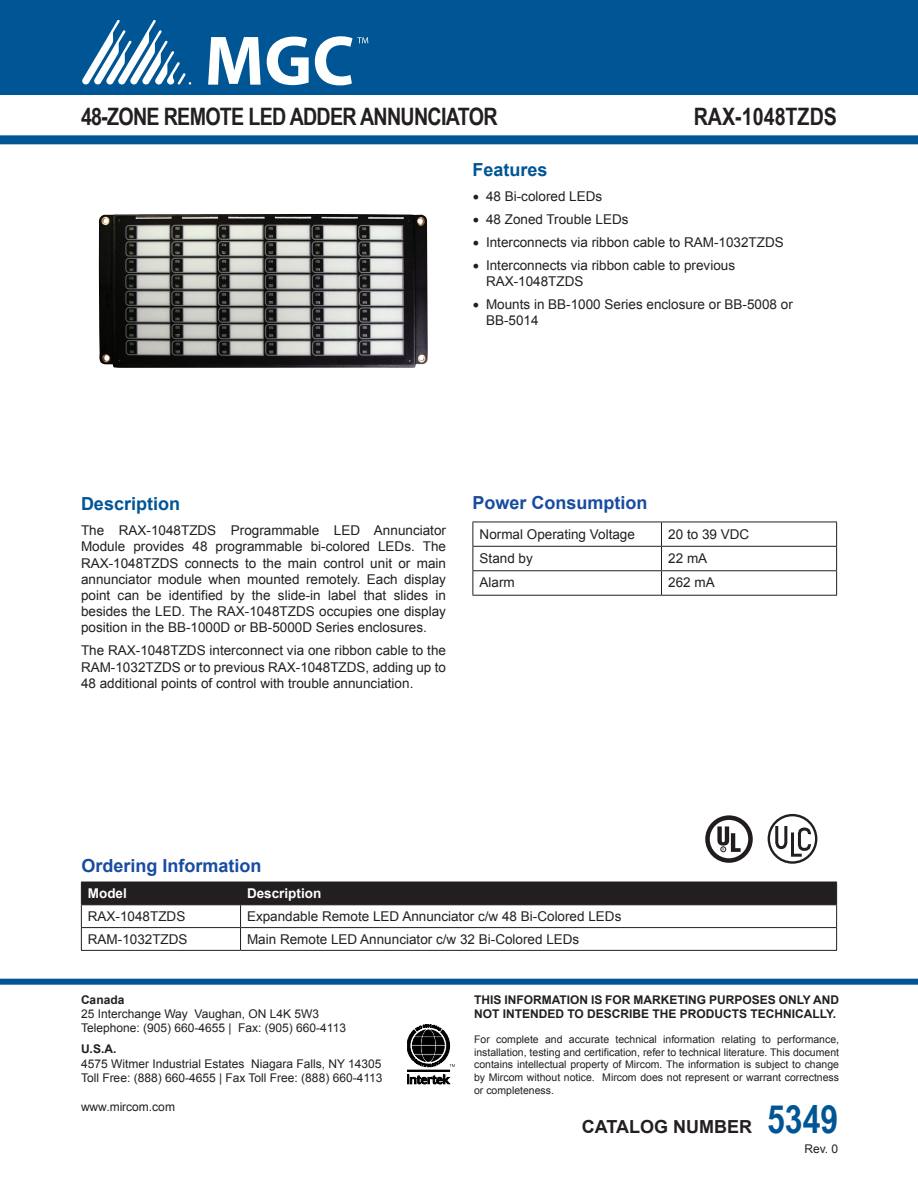
<style>
.page{position:relative;width:918px;height:1188px;background:#fff}
.page>*{position:absolute;margin:0;border:0;box-sizing:border-box;transform-origin:0 0}
.ParaStyle02-Leading{font:700 24px "Arial Narrow";letter-spacing:-.03em;color:#231f20}
.ParaStyle02-Leading-2{font:700 24px "Arial Narrow";color:#231f20}
.ParaStyle01-Leading{font:700 18px "Arial";color:#184ca0}
.ParaStyle01-Leading-2{font:700 18px "Arial";color:#005595}
.ParaStyle01-Leading-3{font:700 18px "Arial";color:#231f20}
.ParaStyle02-Leading-3{font:13.5px/16.2px "Arial";color:#231f20;text-align:justify}
.ParaStyle01-Leading-4{font:13.5px "Arial";color:#231f20}
.heading_2{font:700 13.5px "Arial";color:#fff}
.ParaStyle01-Leading-5{font:12px "Arial";color:#231f20}
.ParaStyle02-Leading-4{font:700 12px/14.4px "Arial";color:#231f20}
.ParaStyle01-Leading-6{font:700 12px "Arial";color:#231f20}
.ParaStyle02-Leading-5{font:10.5px/12.6px "Arial";color:#231f20;text-align:justify}
.s1{font-family:"Minion Pro";font-size:18px}
.s2{font-family:"Arial Narrow";font-size:39px;color:#005595}
</style>
<div class="page">
<svg style="left:407px;top:1075px;width:43px;height:9px"></svg>
<div style="left:407px;top:1070px;width:43px;height:1px;border:1px solid #000"></div>
<svg style="left:407px;top:1024px;width:48px;height:43px"></svg>
<div style="left:0;top:0;width:918px;height:94px;background:#005595"></div>
<svg style="left:82px;top:20px;width:109px;height:65px"></svg>
<svg style="left:208px;top:37px;width:53px;height:48px"></svg>
<svg style="left:267px;top:37px;width:42px;height:48px"></svg>
<svg style="left:315px;top:36px;width:53px;height:49px"></svg>
<div style="left:0;top:135px;width:918px;height:9px;background:#005595"></div>
<div style="left:0;top:979px;width:918px;height:6px;background:#005595"></div>
<div style="left:705px;top:815px;width:48px;height:48px;border:5px solid #211d1e;border-radius:50%"></div>
<svg style="left:717px;top:826px;width:24px;height:26px"></svg>
<div style="left:768px;top:814px;width:49px;height:50px;border:2px solid #231f20;border-radius:50%"></div>
<svg style="left:774px;top:823px;width:39px;height:35px"></svg>
<img style="left:99px;top:214px;width:329px;height:154px">
<svg style="left:81px;top:882px;width:756px;height:68px"></svg>
<hr style="left:81px;top:950px;width:160px;height:1px;background:#231f20">
<hr style="left:241px;top:950px;width:596px;height:1px;background:#231f20">
<hr style="left:472px;top:522px;width:190px;height:1px;background:#231f20">
<hr style="left:662px;top:522px;width:175px;height:1px;background:#231f20">
<hr style="left:472px;top:546px;width:190px;height:1px;background:#231f20">
<hr style="left:662px;top:546px;width:175px;height:1px;background:#231f20">
<hr style="left:472px;top:570px;width:190px;height:1px;background:#231f20">
<svg style="left:472px;top:522px;width:1px;height:73px"></svg>
<hr style="left:662px;top:570px;width:175px;height:1px;background:#231f20">
<svg style="left:661px;top:522px;width:1px;height:73px"></svg>
<svg style="left:836px;top:522px;width:1px;height:73px"></svg>
<hr style="left:472px;top:595px;width:190px;height:1px;background:#231f20">
<hr style="left:662px;top:595px;width:175px;height:1px;background:#231f20">
<p class="ParaStyle02-Leading" style="left:81px;top:99px;width:418px">48-ZONE REMOTE LED ADDER ANNUNCIATOR</p>
<p class="ParaStyle02-Leading-2" style="left:694px;top:99px;width:145px">RAX-1048TZDS</p>
<p class="ParaStyle01-Leading-2" style="left:472px;top:157px;width:77px">Features</p>
<p class="ParaStyle02-Leading-3" style="left:472px;top:188px;width:131px"><span class="s1">•</span> 48 Bi-colored LEDs</p>
<p class="ParaStyle02-Leading-3" style="left:472px;top:211px;width:158px"><span class="s1">•</span> 48 Zoned Trouble LEDs</p>
<p class="ParaStyle02-Leading-3" style="left:472px;top:234px;width:313px"><span class="s1">•</span> Interconnects via ribbon cable to RAM-1032TZDS</p>
<p class="ParaStyle02-Leading-3" style="left:486px;top:257px;width:251px;text-indent:-14px"><span class="s1">•</span> Interconnects via ribbon cable to previous<br>RAX-1048TZDS</p>
<p class="ParaStyle02-Leading-3" style="left:486px;top:296px;width:308px;text-indent:-14px"><span class="s1">•</span> Mounts in BB-1000 Series enclosure or BB-5008 or<br>BB-5014</p>
<p class="ParaStyle01-Leading-2" style="left:81px;top:492px;width:101px">Description</p>
<p class="ParaStyle02-Leading-3" style="left:81px;top:523px;width:367px">The RAX-1048TZDS Programmable LED Annunciator Module provides 48 programmable bi-colored LEDs. The RAX-1048TZDS connects to the main control unit or main annunciator module when mounted remotely. Each display point can be identified by the slide-in label that slides in besides the LED. The RAX-1048TZDS occupies one display position in the BB-1000D or BB-5000D Series enclosures.</p>
<p class="ParaStyle02-Leading-3" style="left:81px;top:643px;width:367px">The RAX-1048TZDS interconnect via one ribbon cable to the RAM-1032TZDS or to previous RAX-1048TZDS, adding up to 48 additional points of control with trouble annunciation.</p>
<p class="ParaStyle01-Leading" style="left:472px;top:491px;width:177px">Power Consumption</p>
<p class="ParaStyle01-Leading-4" style="left:480px;top:525px;width:157px">Normal Operating Voltage</p>
<p class="ParaStyle01-Leading-4" style="left:668px;top:525px;width:83px">20 to 39 VDC</p>
<p class="ParaStyle01-Leading-4" style="left:480px;top:549px;width:55px">Stand by</p>
<p class="ParaStyle01-Leading-4" style="left:668px;top:549px;width:41px">22 mA</p>
<p class="ParaStyle01-Leading-4" style="left:480px;top:574px;width:37px">Alarm</p>
<p class="ParaStyle01-Leading-4" style="left:668px;top:574px;width:48px">262 mA</p>
<p class="ParaStyle01-Leading" style="left:82px;top:854px;width:182px">Ordering Information</p>
<p class="heading_2" style="left:88px;top:885px;width:41px">Model</p>
<p class="heading_2" style="left:247px;top:885px;width:76px">Description</p>
<p class="ParaStyle02-Leading-3" style="left:88px;top:908px;width:99px">RAX-1048TZDS</p>
<p class="ParaStyle02-Leading-3" style="left:247px;top:908px;width:376px">Expandable Remote LED Annunciator c/w 48 Bi-Colored LEDs</p>
<p class="ParaStyle02-Leading-3" style="left:88px;top:931px;width:101px">RAM-1032TZDS</p>
<p class="ParaStyle02-Leading-3" style="left:247px;top:931px;width:334px">Main Remote LED Annunciator c/w 32 Bi-Colored LEDs</p>
<p class="ParaStyle01-Leading-6" style="left:81px;top:991px;width:45px">Canada</p>
<p class="ParaStyle01-Leading-5" style="left:81px;top:1006px;width:240px">25 Interchange Way Vaughan, ON L4K 5W3</p>
<p class="ParaStyle01-Leading-5" style="left:81px;top:1020px;width:267px">Telephone: (905) 660-4655 | Fax: (905) 660-4113</p>
<p class="ParaStyle01-Leading-6" style="left:81px;top:1041px;width:37px">U.S.A.</p>
<p class="ParaStyle01-Leading-5" style="left:81px;top:1056px;width:302px">4575 Witmer Industrial Estates Niagara Falls, NY 14305</p>
<p class="ParaStyle01-Leading-5" style="left:81px;top:1070px;width:303px">Toll Free: (888) 660-4655 | Fax Toll Free: (888) 660-4113</p>
<p class="ParaStyle01-Leading-5" style="left:81px;top:1099px;width:95px">www.mircom.com</p>
<p class="ParaStyle02-Leading-4" style="left:474px;top:992px;width:367px">THIS INFORMATION IS FOR MARKETING PURPOSES ONLY AND<br>NOT INTENDED TO DESCRIBE THE PRODUCTS TECHNICALLY.</p>
<p class="ParaStyle02-Leading-5" style="left:474px;top:1033px;width:367px">For complete and accurate technical information relating to performance, installation, testing and certification, refer to technical literature. This document contains intellectual property of Mircom. The information is subject to change by Mircom without notice. Mircom does not represent or warrant correctness or completeness.</p>
<p class="ParaStyle01-Leading-3" style="left:582px;top:1115px;width:258px">CATALOG NUMBER <span class="s2">5349</span></p>
<p class="ParaStyle01-Leading-5" style="left:805px;top:1141px;width:35px">Rev. 0</p>
</div>
